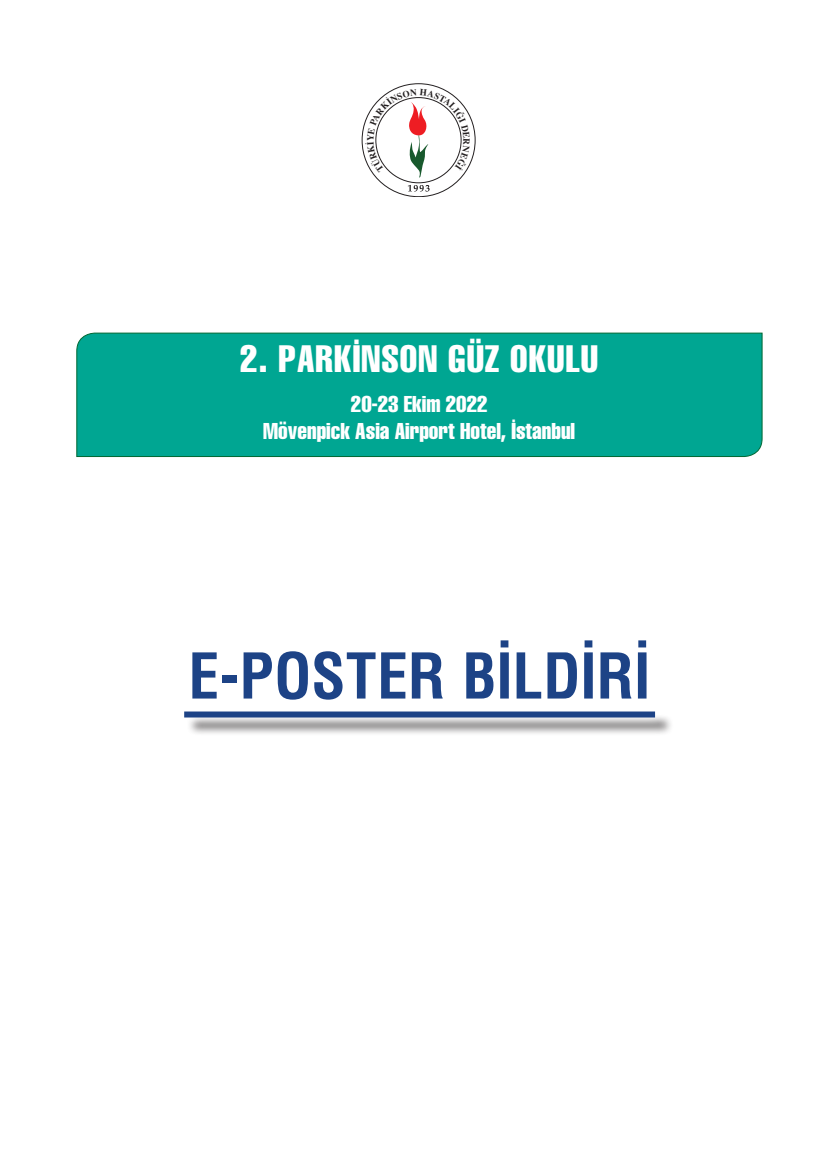
<style>
.page{position:relative;width:830px;height:1170px;background:#fff}
.page>*{position:absolute;margin:0;border:0;box-sizing:border-box;transform-origin:0 0}
.zz_TGKD_Ust_yazi_bas{font:61.5px "Helvetica Condensed Turk B";color:#1d4386}
.t1{font:37.5px "Helvetica Compress Tr";letter-spacing:.03em;color:#fff}
.t2{font:22.5px "Helvetica Compress Tr";color:#fff}
</style>
<div class="page">
<div style="left:187px;top:713px;width:486px;height:22px;background:#231f20;opacity:.75"></div>
<div style="left:175px;top:701px;width:489px;height:26px;background:#fff;opacity:.75"></div>
<div style="left:184px;top:711px;width:470px;height:6px;background:#1d4386"></div>
<svg style="left:407px;top:185px;width:22px;height:7px"></svg>
<div style="left:76px;top:333px;width:686px;height:124px;background:#00a692"></div>
<svg style="left:365px;top:89px;width:104px;height:89px"></svg>
<p class="t1" style="left:240px;top:335px;width:359px">2. PARKİNSON GÜZ OKULU</p>
<p class="t2" style="left:351px;top:390px;width:138px">20-23 Ekim 2022</p>
<p class="t2" style="left:263px;top:417px;width:313px">Mövenpick Asia Airport Hotel, İstanbul</p>
<p class="zz_TGKD_Ust_yazi_bas" style="left:188px;top:638px;width:463px">E-POSTER B‹LD‹R‹</p>
</div>
